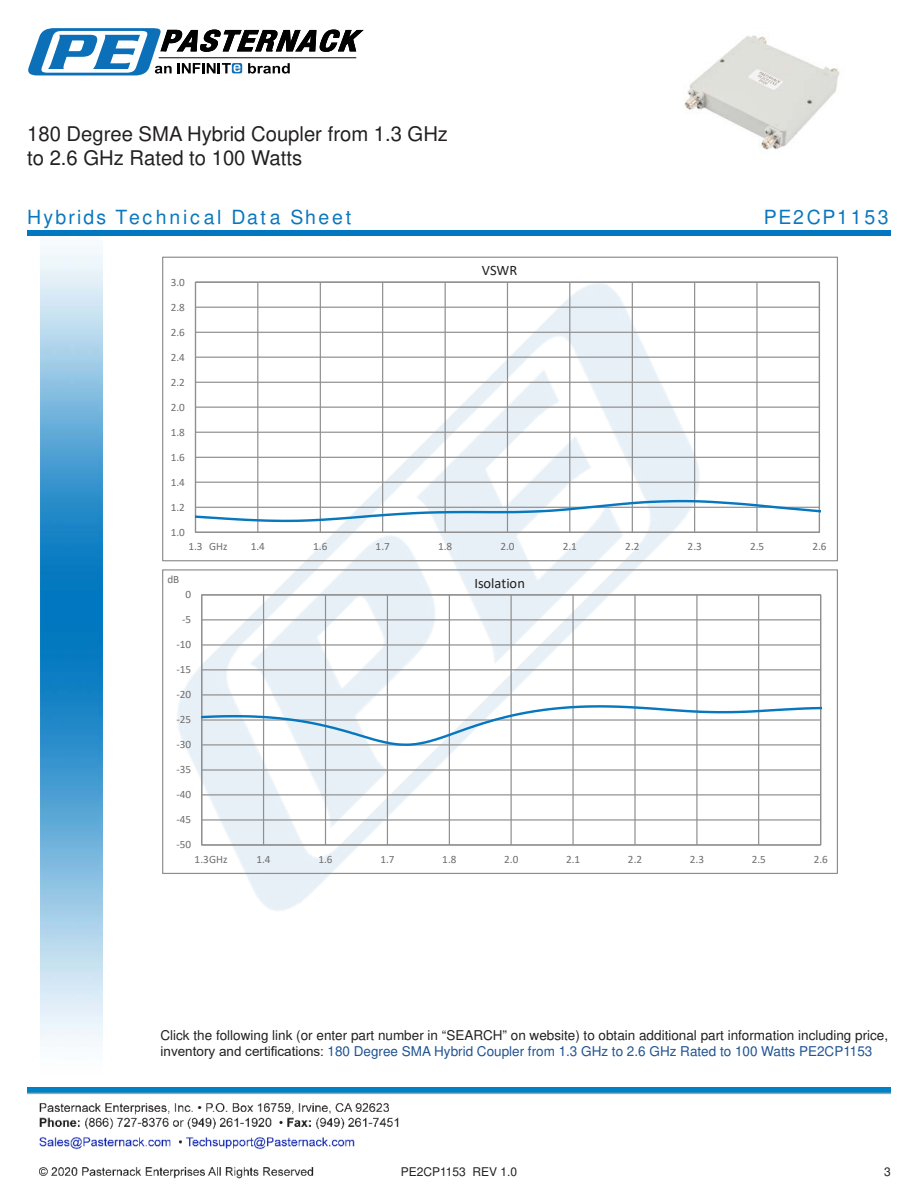
<style>
.page{position:relative;width:918px;height:1188px;background:#fff}
.page>*{position:absolute;margin:0;border:0;box-sizing:border-box;transform-origin:0 0}
.t1{font:20.25px/24.3px "Arial";color:#221f1f}
.t2{font:900 19.5px "Arial";letter-spacing:.14em;color:#0a77bd}
.t3{font:900 19.5px "Arial";letter-spacing:.115em;color:#0a77bd}
.t4{font:14.4px "Calibri";color:#221f1f}
.t5{font:13.5px/16.2px "Arial";color:#221f1f}
.t6{font:12px "Arial";color:#221f1f}
.t7{font:11.25px "Calibri";letter-spacing:-.005em;color:#6f6d6d}
.t8{font:11.1px "Calibri";color:#6f6d6d}
.s1{font-size:11.25px}
.s2{color:#1f5392}
</style>
<div class="page">
<img style="left:39px;top:1103px;width:360px;height:76px">
<img style="left:102px;top:246px;width:719px;height:724px">
<img style="left:27px;top:1088px;width:864px;height:7px">
<img style="left:40px;top:246px;width:62px;height:795px">
<div style="left:27px;top:230px;width:864px;height:6px;background:#0177c0"></div>
<svg style="left:28px;top:28px;width:336px;height:47px"></svg>
<img style="left:684px;top:35px;width:156px;height:115px">
<hr style="left:195px;top:457px;width:624px;height:1px;background:#908f8f">
<hr style="left:195px;top:432px;width:624px;height:1px;background:#908f8f">
<hr style="left:195px;top:407px;width:624px;height:1px;background:#908f8f">
<hr style="left:195px;top:382px;width:624px;height:1px;background:#908f8f">
<hr style="left:195px;top:357px;width:624px;height:1px;background:#908f8f">
<hr style="left:195px;top:332px;width:624px;height:1px;background:#908f8f">
<hr style="left:195px;top:307px;width:624px;height:1px;background:#908f8f">
<hr style="left:257px;top:282px;width:1px;height:250px;background:#908f8f">
<hr style="left:320px;top:282px;width:1px;height:250px;background:#908f8f">
<hr style="left:382px;top:282px;width:1px;height:250px;background:#908f8f">
<hr style="left:445px;top:282px;width:1px;height:250px;background:#908f8f">
<hr style="left:507px;top:282px;width:1px;height:250px;background:#908f8f">
<hr style="left:569px;top:282px;width:1px;height:250px;background:#908f8f">
<hr style="left:632px;top:282px;width:1px;height:250px;background:#908f8f">
<hr style="left:694px;top:282px;width:1px;height:250px;background:#908f8f">
<hr style="left:756px;top:282px;width:2px;height:250px;background:#908f8f">
<hr style="left:195px;top:282px;width:1px;height:250px;background:#908f8f">
<svg style="left:195px;top:462px;width:625px;height:71px"></svg>
<div style="left:204px;top:537px;width:28px;height:19px;background:#fff"></div>
<hr style="left:202px;top:819px;width:619px;height:2px;background:#908f8f">
<hr style="left:202px;top:794px;width:619px;height:1px;background:#908f8f">
<hr style="left:202px;top:769px;width:619px;height:2px;background:#908f8f">
<hr style="left:202px;top:644px;width:619px;height:2px;background:#908f8f">
<hr style="left:202px;top:619px;width:619px;height:1px;background:#908f8f">
<hr style="left:263px;top:595px;width:1px;height:250px;background:#908f8f">
<hr style="left:325px;top:595px;width:1px;height:250px;background:#908f8f">
<hr style="left:387px;top:595px;width:1px;height:250px;background:#908f8f">
<hr style="left:449px;top:595px;width:1px;height:250px;background:#908f8f">
<hr style="left:511px;top:595px;width:1px;height:250px;background:#908f8f">
<hr style="left:572px;top:595px;width:2px;height:250px;background:#908f8f">
<hr style="left:634px;top:595px;width:2px;height:250px;background:#908f8f">
<hr style="left:696px;top:595px;width:2px;height:250px;background:#908f8f">
<hr style="left:758px;top:595px;width:1px;height:250px;background:#908f8f">
<hr style="left:201px;top:595px;width:1px;height:250px;background:#908f8f">
<svg style="left:202px;top:659px;width:620px;height:90px"></svg>
<h1 class="t1" style="left:27px;top:123px;width:422px">180 Degree SMA Hybrid Coupler from 1.3 GHz to 2.6 GHz Rated to 100 Watts</h1>
<h2 class="t2" style="left:27px;top:209px;width:326px">Hybrids Technical Data Sheet</h2>
<p class="t8" style="left:171px;top:274px;width:16px">3.0</p>
<p class="t8" style="left:171px;top:299px;width:16px">2.8</p>
<p class="t8" style="left:171px;top:324px;width:16px">2.6</p>
<p class="t8" style="left:171px;top:349px;width:16px">2.4</p>
<p class="t8" style="left:171px;top:374px;width:16px">2.2</p>
<p class="t7" style="left:171px;top:399px;width:16px">2.0</p>
<p class="t7" style="left:171px;top:424px;width:16px">1.8</p>
<p class="t7" style="left:171px;top:449px;width:16px">1.6</p>
<p class="t7" style="left:171px;top:474px;width:16px">1.4</p>
<p class="t7" style="left:171px;top:499px;width:16px">1.2</p>
<p class="t7" style="left:171px;top:524px;width:16px">1.0</p>
<p class="t4" style="left:482px;top:260px;width:37px">VSWR</p>
<h2 class="t3" style="left:764px;top:209px;width:126px">PE2CP1153</h2>
<p class="t7" style="left:188px;top:539px;width:41px">1.3 GHz</p>
<p class="t7" style="left:251px;top:539px;width:16px">1.4</p>
<p class="t7" style="left:313px;top:539px;width:16px">1.6</p>
<p class="t7" style="left:376px;top:539px;width:16px">1.7</p>
<p class="t7" style="left:438px;top:539px;width:16px">1.8</p>
<p class="t7" style="left:500px;top:539px;width:16px">2.0</p>
<p class="t7" style="left:563px;top:539px;width:16px">2.1</p>
<p class="t7" style="left:625px;top:539px;width:16px">2.2</p>
<p class="t7" style="left:688px;top:539px;width:16px">2.3</p>
<p class="t7" style="left:750px;top:539px;width:16px">2.5</p>
<p class="t7" style="left:812px;top:539px;width:16px">2.6</p>
<p class="t8" style="left:167px;top:572px;width:13px">dB</p>
<p class="t4" style="left:474px;top:573px;width:52px">Isolation</p>
<p class="t7" style="left:186px;top:587px;width:7px">0</p>
<p class="t7" style="left:182px;top:612px;width:11px">-5</p>
<p class="t7" style="left:176px;top:637px;width:16px">-10</p>
<p class="t7" style="left:176px;top:662px;width:16px">-15</p>
<p class="t7" style="left:176px;top:687px;width:16px">-20</p>
<p class="t7" style="left:176px;top:712px;width:16px">-25</p>
<p class="t7" style="left:176px;top:737px;width:16px">-30</p>
<p class="t7" style="left:176px;top:762px;width:16px">-35</p>
<p class="t7" style="left:176px;top:787px;width:16px">-40</p>
<p class="t8" style="left:176px;top:812px;width:16px">-45</p>
<p class="t8" style="left:176px;top:837px;width:16px">-50</p>
<p class="t8" style="left:195px;top:852px;width:35px">1.3<span class="s1">GHz</span></p>
<p class="t8" style="left:257px;top:852px;width:16px">1.4</p>
<p class="t8" style="left:318px;top:852px;width:16px">1.6</p>
<p class="t8" style="left:380px;top:852px;width:16px">1.7</p>
<p class="t8" style="left:442px;top:852px;width:16px">1.8</p>
<p class="t8" style="left:504px;top:852px;width:16px">2.0</p>
<p class="t8" style="left:566px;top:852px;width:16px">2.1</p>
<p class="t8" style="left:628px;top:852px;width:16px">2.2</p>
<p class="t8" style="left:690px;top:852px;width:16px">2.3</p>
<p class="t8" style="left:752px;top:852px;width:16px">2.5</p>
<p class="t8" style="left:814px;top:852px;width:16px">2.6</p>
<p class="t5" style="left:160px;top:1029px;width:729px">Click the following link (or enter part number in “SEARCH” on website) to obtain additional part information including price, inventory and certi昀椀cations: <span class="s2">180 Degree SMA Hybrid Coupler from 1.3 GHz to 2.6 GHz Rated to 100 Watts PE2CP1153</span></p>
<p class="t6" style="left:401px;top:1167px;width:118px">PE2CP1153 REV 1.0</p>
<p class="t6" style="left:884px;top:1167px;width:8px">3</p>
</div>
